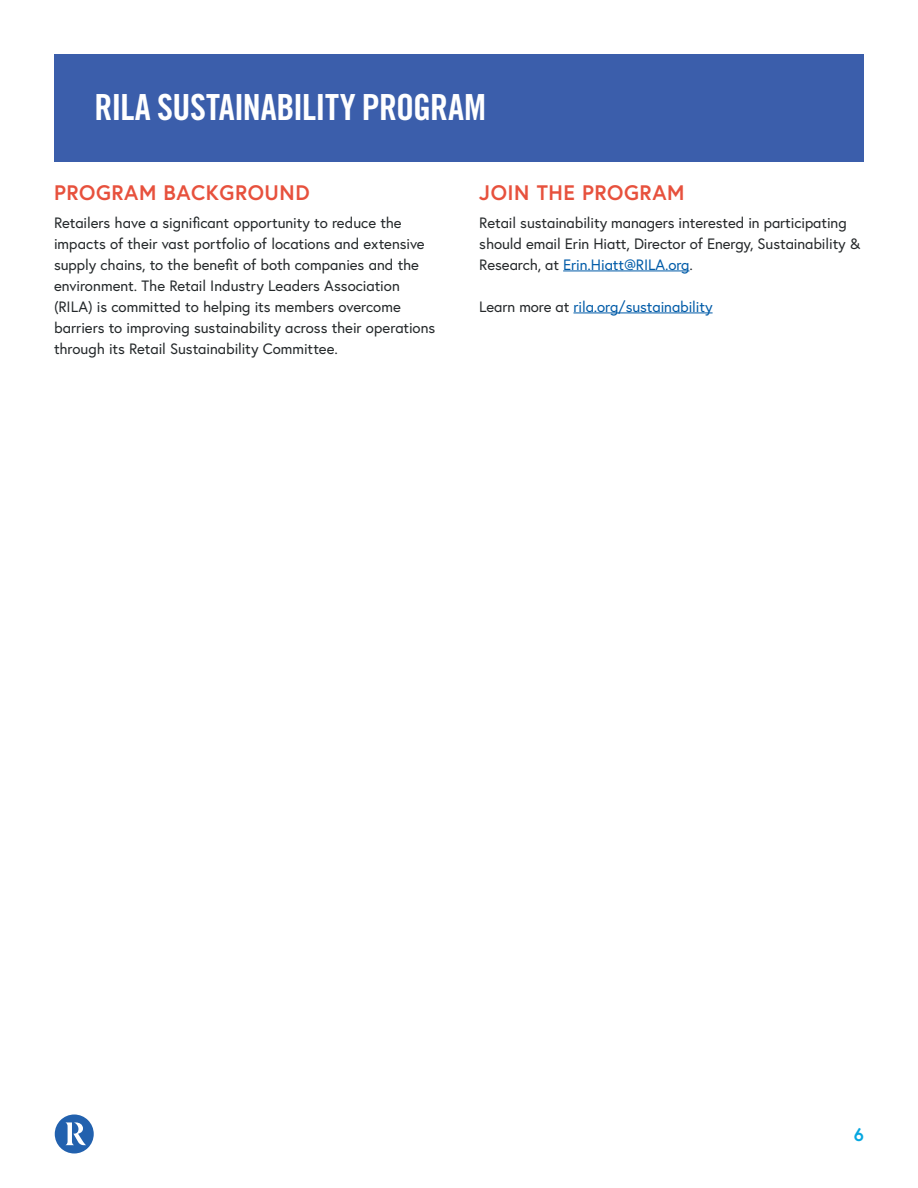
<style>
.page{position:relative;width:918px;height:1188px;background:#fff}
.page>*{position:absolute;margin:0;border:0;box-sizing:border-box;transform-origin:0 0}
.t1{font:36px "Trade Gothic LT Pro Bd Cn 20";letter-spacing:-.015em;color:#fff}
.t2{font:700 21px "Europa";letter-spacing:.025em;color:#e7513d}
.t3{font:700 18px "Europa";color:#06a7e0}
.t4{font:15px/21px "Europa";letter-spacing:-.005em;color:#24282a}
.t5{font:15px/21px "Europa";letter-spacing:-.005em;color:#25282a}
.t6{font:15px "Europa";letter-spacing:-.005em;color:#005ba8}
.s1{color:#005ba8}
.s2{color:#25282a}
</style>
<div class="page">
<svg style="left:55px;top:1115px;width:39px;height:38px"></svg>
<div style="left:54px;top:54px;width:810px;height:108px;background:#3b5eab"></div>
<hr style="left:563px;top:271px;width:126px;height:1px;background:#005ba8">
<hr style="left:573px;top:313px;width:140px;height:1px;background:#005ba8">
<h1 class="t1" style="left:94px;top:86px;width:393px">RILA SUSTAINABILITY PROGRAM</h1>
<h2 class="t2" style="left:54px;top:178px;width:257px">PROGRAM BACKGROUND</h2>
<p class="t4" style="left:54px;top:212px;width:383px">Retailers have a significant opportunity to reduce the impacts of their vast portfolio of locations and extensive supply chains, to the benefit of both companies and the environment. The Retail Industry Leaders Association (RILA) is committed to helping its members overcome barriers to improving sustainability across their operations through its Retail Sustainability Committee.</p>
<h2 class="t2" style="left:479px;top:178px;width:207px">JOIN THE PROGRAM</h2>
<p class="t5" style="left:479px;top:212px;width:383px">Retail sustainability managers interested in participating should email Erin Hiatt, Director of Energy, Sustainability &amp;<br>Research, at <span class="s1">Erin.Hiatt@RILA.org</span>.</p>
<p class="t6" style="left:479px;top:297px;width:235px"><span class="s2">Learn more at</span> rila.org/sustainability</p>
<p class="t3" style="left:854px;top:1122px;width:12px">6</p>
</div>
